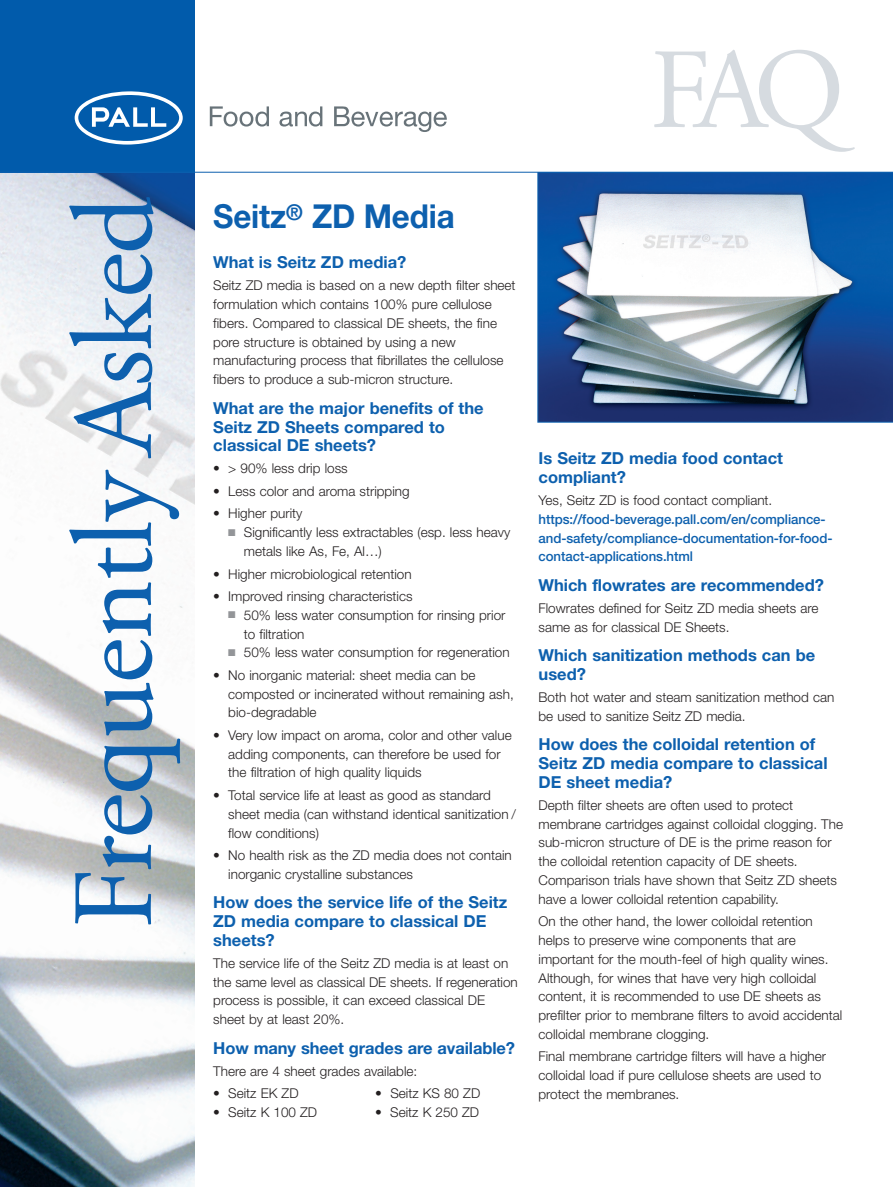
<style>
.page{position:relative;width:893px;height:1187px;background:#fff}
.page>*{position:absolute;margin:0;border:0;box-sizing:border-box;transform-origin:0 0}
.t1{font:114px "Adobe Garamond";letter-spacing:-.015em;color:#0d60ae}
.t2{font:114px "Adobe Garamond";color:#d6dbe0}
.t3{font:700 33px "Helvetica Neue LT Std";letter-spacing:-.005em;color:#0d60ae;scale:.95 1}
.t4{font:700 16.5px/18.8px "Helvetica Neue";color:#0d60ae}
.t5{font:300 13.5px/18.8px "Helvetica Neue";color:#231f20}
.t6{font:500 13.5px/18.8px "Helvetica Neue LT Std";letter-spacing:-.005em;color:#0d60ae}
.s1{color:#939598}
</style>
<div class="page">
<img style="left:0;top:173px;width:195px;height:1013px">
<div style="left:0;top:0;width:196px;height:172px;background:#015bab"></div>
<svg style="left:75px;top:91px;width:108px;height:53px"></svg>
<svg style="left:210px;top:106px;width:59px;height:20px"></svg>
<svg style="left:279px;top:106px;width:43px;height:20px"></svg>
<svg style="left:334px;top:106px;width:113px;height:26px"></svg>
<div style="left:195px;top:0;width:7px;height:1186px;background:#fff"></div>
<hr style="left:0;top:172px;width:893px;height:1px;background:#0d60ae">
<svg style="left:537px;top:172px;width:356px;height:250px"></svg>
<h1 class="t1" style="left:69px;top:928px;width:734px;rotate:-90deg">Frequently Asked</h1>
<h2 class="t3" style="left:213px;top:197px;width:256px">Seitz<sup>®</sup> ZD Media</h2>
<p class="t4" style="left:213px;top:255px;width:195px">What is Seitz ZD media?</p>
<p class="t5" style="left:213px;top:277px;width:304px">Seitz ZD media is based on a new depth filter sheet formulation which contains 100% pure cellulose fibers. Compared to classical DE sheets, the fine pore structure is obtained by using a new manufacturing process that fibrillates the cellulose fibers to produce a sub-micron structure.</p>
<p class="t4" style="left:213px;top:400px;width:272px">What are the major benefits of the<br>Seitz ZD Sheets compared to classical DE sheets?</p>
<p class="t5" style="left:213px;top:460px;width:136px">• &gt; 90% less drip loss</p>
<p class="t5" style="left:213px;top:483px;width:198px">• Less color and aroma stripping</p>
<p class="t5" style="left:213px;top:505px;width:91px">• Higher purity</p>
<p class="t5" style="left:244px;top:524px;width:268px;text-indent:-16px"><span class="s1">■</span> Significantly less extractables (esp. less heavy metals like As, Fe, Al…)</p>
<p class="t5" style="left:213px;top:565px;width:200px">• Higher microbiological retention</p>
<p class="t5" style="left:213px;top:588px;width:201px">• Improved rinsing characteristics</p>
<p class="t5" style="left:244px;top:607px;width:263px;text-indent:-16px"><span class="s1">■</span> 50% less water consumption for rinsing prior to filtration</p>
<p class="t5" style="left:228px;top:644px;width:283px"><span class="s1">■</span> 50% less water consumption for regeneration</p>
<p class="t5" style="left:228px;top:667px;width:287px;text-indent:-15px">• No inorganic material: sheet media can be composted or incinerated without remaining ash, bio-degradable</p>
<p class="t5" style="left:228px;top:727px;width:285px;text-indent:-15px">• Very low impact on aroma, color and other value adding components, can therefore be used for the filtration of high quality liquids</p>
<p class="t5" style="left:228px;top:787px;width:289px;text-indent:-15px">• Total service life at least as good as standard sheet media (can withstand identical sanitization / flow conditions)</p>
<p class="t5" style="left:228px;top:847px;width:285px;text-indent:-15px">• No health risk as the ZD media does not contain inorganic crystalline substances</p>
<p class="t4" style="left:213px;top:894px;width:296px">How does the service life of the Seitz<br>ZD media compare to classical DE sheets?</p>
<p class="t5" style="left:213px;top:954px;width:306px">The service life of the Seitz ZD media is at least on the same level as classical DE sheets. If regeneration process is possible, it can exceed classical DE sheet by at least 20%.</p>
<p class="t4" style="left:213px;top:1039px;width:303px">How many sheet grades are available?</p>
<p class="t5" style="left:213px;top:1062px;width:205px">There are 4 sheet grades available:</p>
<p class="t5" style="left:213px;top:1084px;width:87px">• Seitz EK ZD</p>
<p class="t5" style="left:375px;top:1084px;width:106px">• Seitz KS 80 ZD</p>
<p class="t5" style="left:213px;top:1103px;width:105px">• Seitz K 100 ZD</p>
<p class="t5" style="left:375px;top:1103px;width:105px">• Seitz K 250 ZD</p>
<h1 class="t2" style="left:650px;top:45px;width:196px">FAQ</h1>
<p class="t4" style="left:539px;top:450px;width:246px">Is Seitz ZD media food contact compliant?</p>
<p class="t5" style="left:539px;top:492px;width:235px">Yes, Seitz ZD is food contact compliant.</p>
<p class="t6" style="left:539px;top:511px;width:295px">https://food-beverage.pall.com/en/compliance&shy;and-safety/compliance-documentation-for-food&shy;contact-applications.html</p>
<p class="t4" style="left:539px;top:577px;width:287px">Which flowrates are recommended?</p>
<p class="t5" style="left:539px;top:600px;width:281px">Flowrates defined for Seitz ZD media sheets are same as for classical DE Sheets.</p>
<p class="t4" style="left:539px;top:647px;width:278px">Which sanitization methods can be used?</p>
<p class="t5" style="left:539px;top:689px;width:297px">Both hot water and steam sanitization method can be used to sanitize Seitz ZD media.</p>
<p class="t4" style="left:539px;top:736px;width:291px">How does the colloidal retention of<br>Seitz ZD media compare to classical<br>DE sheet media?</p>
<p class="t5" style="left:539px;top:797px;width:306px">Depth filter sheets are often used to protect membrane cartridges against colloidal clogging. The sub-micron structure of DE is the prime reason for the colloidal retention capacity of DE sheets.<br>Comparison trials have shown that Seitz ZD sheets have a lower colloidal retention capability.</p>
<p class="t5" style="left:539px;top:913px;width:305px">On the other hand, the lower colloidal retention helps to preserve wine components that are important for the mouth-feel of high quality wines.<br>Although, for wines that have very high colloidal content, it is recommended to use DE sheets as prefilter prior to membrane filters to avoid accidental colloidal membrane clogging.</p>
<p class="t5" style="left:539px;top:1048px;width:289px">Final membrane cartridge filters will have a higher colloidal load if pure cellulose sheets are used to protect the membranes.</p>
</div>
